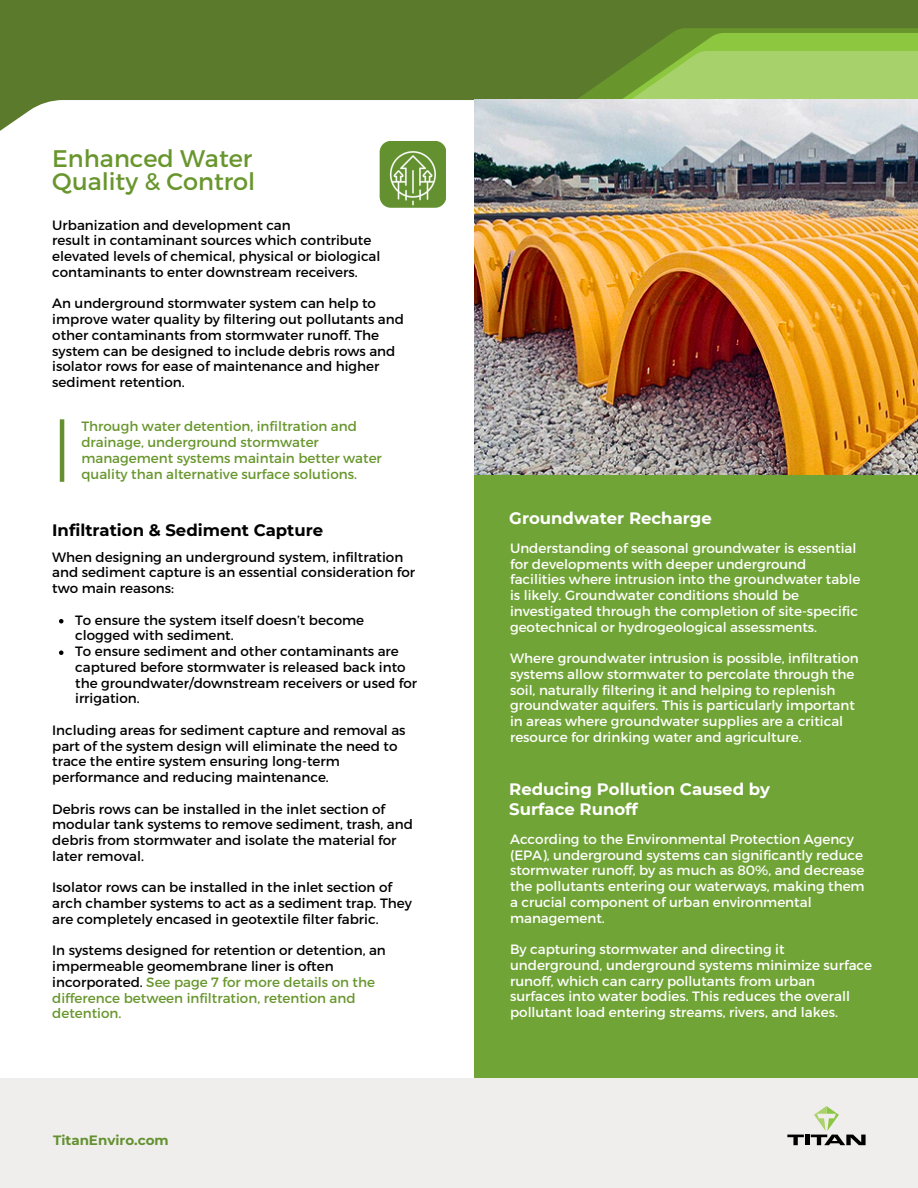
<style>
.page{position:relative;width:918px;height:1188px;background:#fff}
.page>*{position:absolute;margin:0;border:0;box-sizing:border-box;transform-origin:0 0}
.t1{font:24px/23.7px "Montserrat";color:#68962d}
.t2{font:700 16.5px/20.2px "Montserrat";color:#fff}
.t3{font:700 16.5px "Montserrat";color:#000}
.t4{font:13.5px/15.8px "Montserrat";color:#000}
.t5{font:13.5px/15.8px "Montserrat";color:#fff}
.t6{font:13.5px/15.8px "Montserrat";color:#68962d}
.t7{font:700 13.5px "Montserrat";color:#649130}
.s1{color:#68962d}
</style>
<div class="page">
<div style="left:0;top:0;width:918px;height:173px;background:#5b7a2b"></div>
<svg style="left:0;top:100px;width:474px;height:382px"></svg>
<svg style="left:497px;top:28px;width:421px;height:72px"></svg>
<div style="left:0;top:1079px;width:918px;height:109px;background:#efeeed"></div>
<svg style="left:787px;top:1135px;width:17px;height:10px"></svg>
<hr style="left:805px;top:1135px;width:4px;height:10px;background:#000">
<svg style="left:811px;top:1106px;width:55px;height:39px"></svg>
<hr style="left:60px;top:419px;width:4px;height:63px;background:#649130">
<svg style="left:59px;top:619px;width:4px;height:4px"></svg>
<svg style="left:59px;top:650px;width:4px;height:5px"></svg>
<img style="left:474px;top:100px;width:444px;height:375px">
<div style="left:474px;top:475px;width:444px;height:603px;background:#71a436"></div>
<img style="left:376px;top:138px;width:74px;height:73px">
<p class="t1" style="left:52px;top:145px;width:205px">Enhanced Water<br>Quality &amp; Control</p>
<h1 class="t4" style="left:52px;top:216px;width:240px">Urbanization and development can</h1>
<p class="t4" style="left:52px;top:232px;width:321px">result in contaminant sources which contribute</p>
<p class="t4" style="left:52px;top:248px;width:330px">elevated levels of chemical, physical or biological contaminants to enter downstream receivers.</p>
<p class="t4" style="left:52px;top:295px;width:353px">An underground stormwater system can help to improve water quality by filtering out pollutants and other contaminants from stormwater runoff. The system can be designed to include debris rows and isolator rows for ease of maintenance and higher sediment retention.</p>
<p class="t6" style="left:81px;top:418px;width:302px">Through water detention, infiltration and drainage, underground stormwater management systems maintain better water quality than alternative surface solutions.</p>
<h2 class="t3" style="left:52px;top:520px;width:273px">Infiltration &amp; Sediment Capture</h2>
<p class="t4" style="left:52px;top:548px;width:364px">When designing an underground system, infiltration and sediment capture is an essential consideration for two main reasons:</p>
<p class="t4" style="left:75px;top:611px;width:290px">To ensure the system itself doesn’t become clogged with sediment.</p>
<h2 class="t4" style="left:75px;top:643px;width:343px">To ensure sediment and other contaminants are captured before stormwater is released back into the groundwater/downstream receivers or used for irrigation.</h2>
<p class="t4" style="left:52px;top:722px;width:355px">Including areas for sediment capture and removal as part of the system design will eliminate the need to trace the entire system ensuring long-term performance and reducing maintenance.</p>
<p class="t4" style="left:52px;top:800px;width:362px">Debris rows can be installed in the inlet section of modular tank systems to remove sediment, trash, and debris from stormwater and isolate the material for later removal.</p>
<h2 class="t4" style="left:52px;top:879px;width:361px">Isolator rows can be installed in the inlet section of arch chamber systems to act as a sediment trap. They are completely encased in geotextile filter fabric.</h2>
<p class="t4" style="left:52px;top:942px;width:335px">In systems designed for retention or detention, an impermeable geomembrane liner is often incorporated. <span class="s1">See page 7 for more details on the difference between infiltration, retention and detention.</span></p>
<p class="t7" style="left:53px;top:1132px;width:117px">TitanEnviro.com</p>
<p class="t2" style="left:509px;top:508px;width:204px">Groundwater Recharge</p>
<p class="t5" style="left:510px;top:539px;width:352px">Understanding of seasonal groundwater is essential for developments with deeper underground facilities where intrusion into the groundwater table is likely. Groundwater conditions should be investigated through the completion of site-specific geotechnical or hydrogeological assessments.</p>
<p class="t5" style="left:510px;top:650px;width:350px">Where groundwater intrusion is possible, infiltration systems allow stormwater to percolate through the soil, naturally filtering it and helping to replenish groundwater aquifers. This is particularly important in areas where groundwater supplies are a critical resource for drinking water and agriculture.</p>
<p class="t2" style="left:509px;top:779px;width:262px">Reducing Pollution Caused by<br>Surface Runoff</p>
<p class="t5" style="left:510px;top:830px;width:356px">According to the Environmental Protection Agency (EPA), underground systems can significantly reduce stormwater runoff, by as much as 80%, and decrease the pollutants entering our waterways, making them a crucial component of urban environmental management.</p>
<p class="t5" style="left:510px;top:941px;width:364px">By capturing stormwater and directing it underground, underground systems minimize surface runoff, which can carry pollutants from urban surfaces into water bodies. This reduces the overall pollutant load entering streams, rivers, and lakes.</p>
</div>
